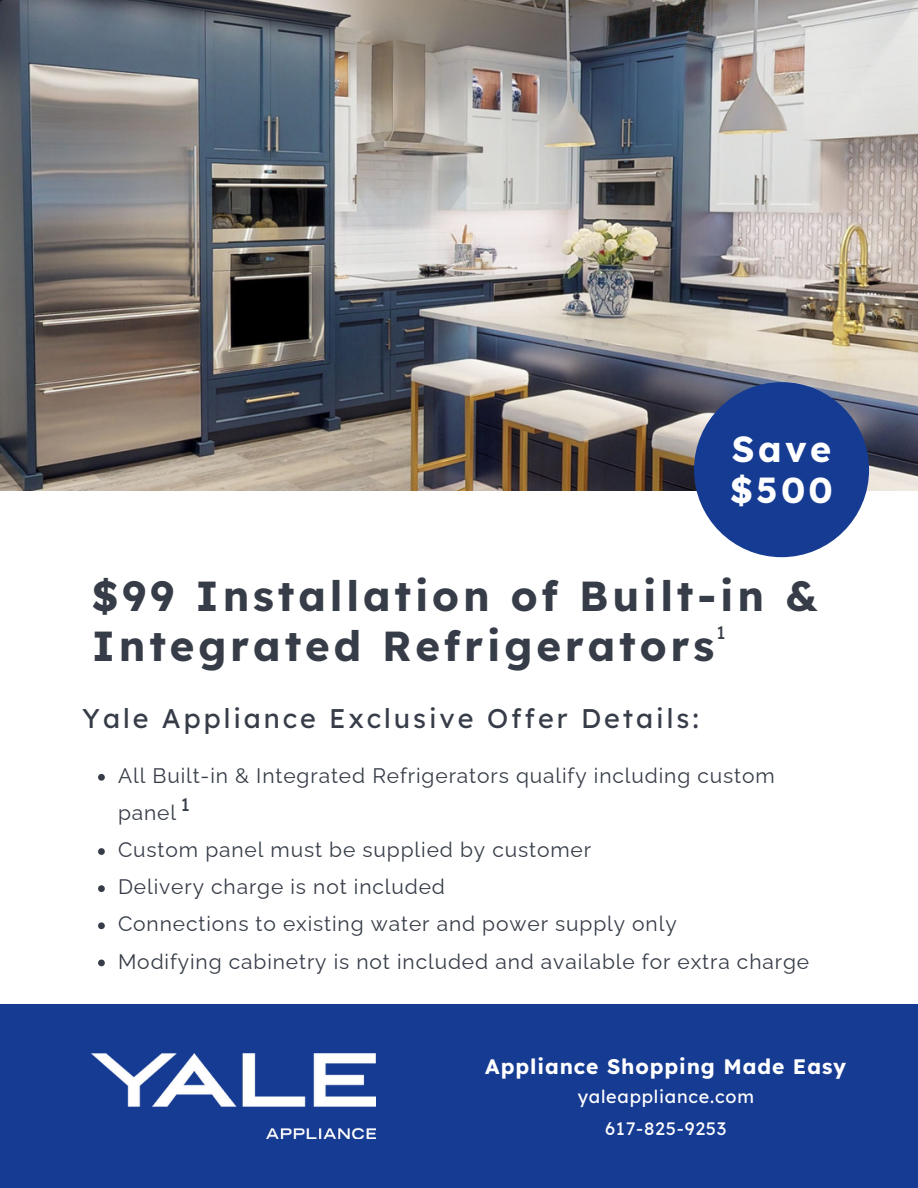
<style>
.page{position:relative;width:918px;height:1188px;background:#fff}
.page>*{position:absolute;margin:0;border:0;box-sizing:border-box;transform-origin:0 0}
.t1{font:700 42px/49.5px "Lexend Deca";letter-spacing:.09em;color:#373d48}
.t2{font:700 36px "Lexend Deca";letter-spacing:.09em;color:#fff}
.t3{font:27px "Lexend Deca";letter-spacing:.11em;color:#373d48}
.t4{font:21px/37.2px "Raleway";letter-spacing:.04em;color:#373d48}
.t5{font:700 21px "Lexend Deca";letter-spacing:.04em;color:#fff}
.t6{font:18px "Lexend Deca";letter-spacing:.04em;color:#fff}
.t7{font:18px "Lexend Deca";color:#373d48}
</style>
<div class="page">
<div style="left:0;top:1005px;width:918px;height:183px;background:#163b92"></div>
<img style="left:0;top:0;width:918px;height:491px">
<div style="left:694px;top:382px;width:175px;height:175px;background:#163b92;border-radius:50%"></div>
<img style="left:92px;top:1054px;width:283px;height:84px">
<svg style="left:98px;top:774px;width:7px;height:7px"></svg>
<svg style="left:98px;top:848px;width:7px;height:7px"></svg>
<svg style="left:98px;top:885px;width:7px;height:7px"></svg>
<svg style="left:98px;top:922px;width:7px;height:7px"></svg>
<svg style="left:98px;top:960px;width:7px;height:6px"></svg>
<p class="t2" style="left:732px;top:426px;width:101px">Save</p>
<p class="t2" style="left:730px;top:467px;width:104px">$500</p>
<p class="t1" style="left:92px;top:571px;width:727px">$99 Installation of Built-in &amp;<br>Integrated Refrigerators</p>
<p class="t7" style="left:717px;top:621px;width:10px">1</p>
<p class="t3" style="left:82px;top:701px;width:619px">Yale Appliance Exclusive Offer Details:</p>
<p class="t4" style="left:118px;top:757px;width:658px">All Built-in &amp; Integrated Refrigerators qualify including custom panel</p>
<p class="t4" style="left:118px;top:831px;width:475px">Custom panel must be supplied by customer</p>
<p class="t4" style="left:118px;top:868px;width:328px">Delivery charge is not included</p>
<p class="t4" style="left:118px;top:905px;width:560px">Connections to existing water and power supply only</p>
<p class="t4" style="left:118px;top:943px;width:693px">Modifying cabinetry is not included and available for extra charge</p>
<p class="t7" style="left:181px;top:793px;width:10px">1</p>
<p class="t5" style="left:485px;top:1053px;width:363px">Appliance Shopping Made Easy</p>
<p class="t6" style="left:578px;top:1085px;width:178px">yaleappliance.com</p>
<p class="t6" style="left:605px;top:1117px;width:123px">617-825-9253</p>
</div>
